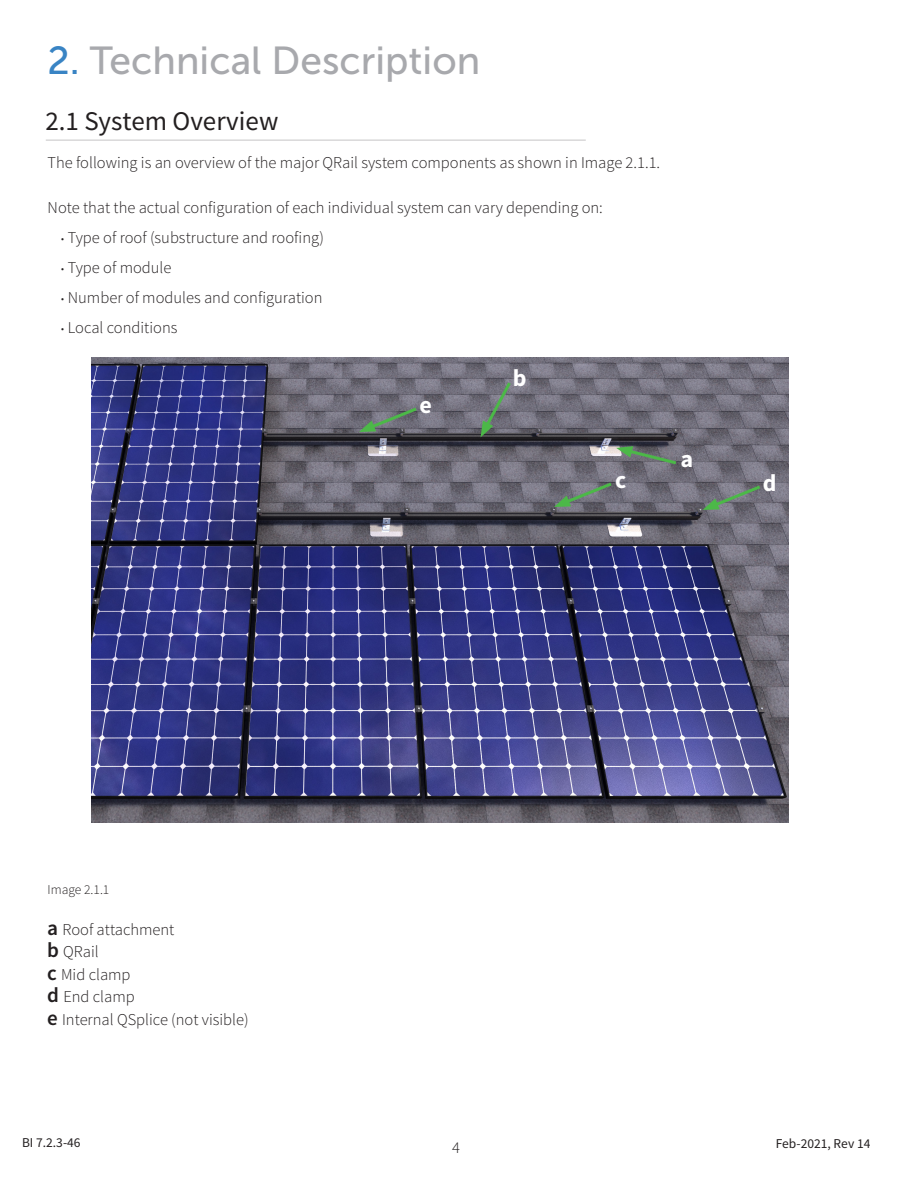
<style>
.page{position:relative;width:918px;height:1188px;background:#fff}
.page>*{position:absolute;margin:0;border:0;box-sizing:border-box;transform-origin:0 0}
.Headlines{font:39px "Museo Sans 500";color:#a8a9ad}
.Section_Heading{font:27px "Source Sans Pro";color:#231f20}
.Box_Callouts{font:700 24px "Source Sans Pro";color:#fff}
.TOC_Text{font:300 16.5px "Source Sans Pro";color:#231f20}
.t1{font:13.5px "Source Sans Pro";color:#231f20}
.image_caption_text{font:300 13.5px "Source Sans Pro";color:#231f20}
.s1{color:#3984c4}
.s2{font-size:10.5px}
.s3{font-weight:600;font-size:21px}
</style>
<div class="page">
<hr style="left:46px;top:140px;width:540px;height:1px;background:#231f20">
<img style="left:92px;top:357px;width:696px;height:465px">
<svg style="left:481px;top:379px;width:33px;height:58px;background:#6a7572"></svg>
<svg style="left:616px;top:446px;width:63px;height:21px"></svg>
<svg style="left:554px;top:480px;width:61px;height:27px;background:#6a7772"></svg>
<svg style="left:703px;top:483px;width:61px;height:27px;background:#6d7a75"></svg>
<svg style="left:359px;top:405px;width:61px;height:27px;background:#687671"></svg>
<p class="Headlines" style="left:48px;top:39px;width:434px"><span class="s1">2.</span> Technical Description</p>
<p class="Section_Heading" style="left:45px;top:105px;width:235px">2.1 System Overview</p>
<p class="TOC_Text" style="left:48px;top:153px;width:614px">The following is an overview of the major QRail system components as shown in Image 2.1.1.</p>
<p class="TOC_Text" style="left:48px;top:198px;width:557px">Note that the actual configuration of each individual system can vary depending on:</p>
<p class="TOC_Text" style="left:61px;top:228px;width:264px"><span class="s2">•</span> Type of roof (substructure and roofing)</p>
<p class="TOC_Text" style="left:61px;top:258px;width:112px"><span class="s2">•</span> Type of module</p>
<p class="TOC_Text" style="left:61px;top:288px;width:263px"><span class="s2">•</span> Number of modules and configuration</p>
<p class="TOC_Text" style="left:61px;top:318px;width:118px"><span class="s2">•</span> Local conditions</p>
<p class="image_caption_text" style="left:48px;top:882px;width:63px">Image 2.1.1</p>
<p class="TOC_Text" style="left:47px;top:919px;width:129px"><span class="s3">a</span> Roof attachment</p>
<p class="TOC_Text" style="left:47px;top:942px;width:53px"><span class="s3">b</span> QRail</p>
<p class="TOC_Text" style="left:47px;top:964px;width:85px"><span class="s3">c</span> Mid clamp</p>
<p class="TOC_Text" style="left:47px;top:987px;width:89px"><span class="s3">d</span> End clamp</p>
<p class="TOC_Text" style="left:47px;top:1009px;width:203px"><span class="s3">e</span> Internal QSplice (not visible)</p>
<p class="Box_Callouts" style="left:419px;top:390px;width:14px">e</p>
<p class="Box_Callouts" style="left:513px;top:363px;width:15px">b</p>
<p class="Box_Callouts" style="left:681px;top:443px;width:14px">a</p>
<p class="Box_Callouts" style="left:615px;top:465px;width:13px">c</p>
<p class="Box_Callouts" style="left:763px;top:468px;width:15px">d</p>
<p class="t1" style="left:22px;top:1134px;width:60px">BI 7.2.3-46</p>
<p class="t1" style="left:776px;top:1135px;width:96px">Feb-2021, Rev 14</p>
<p class="TOC_Text" style="left:452px;top:1138px;width:9px">4</p>
</div>
